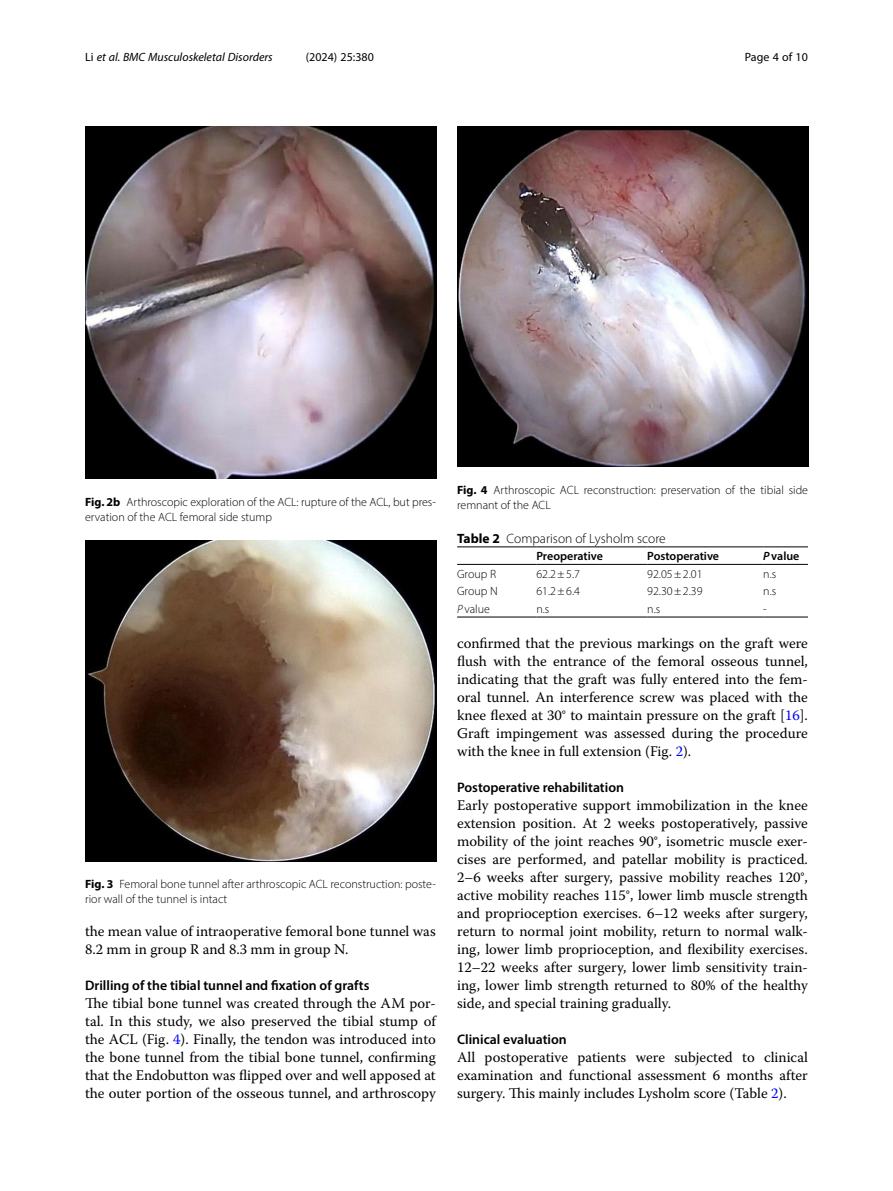
<style>
.page{position:relative;width:893px;height:1191px;background:#fff}
.page>*{position:absolute;margin:0;border:0;box-sizing:border-box;transform-origin:0 0}
.Body_Text{font:14.7px/18px "Warnock Pro";color:#000;text-align:justify}
.Head_2{font:600 13.8px "Myriad Pro";color:#000}
.Table_Caption{font:300 13.5px "Myriad Pro";color:#000}
.Figure_Caption{font:300 12px/15px "Myriad Pro";color:#000}
.Table_Body{font:300 12px "Myriad Pro";color:#000}
.t1{font:italic 12px "Myriad Pro";color:#000}
.Table_Head{font:600 12px "Myriad Pro";color:#000}
.t2{font:12px "Myriad Pro";color:#000}
.s1{font-style:normal}
.s2{font-weight:700}
.s3{color:#00f}
.s4{font-style:italic}
</style>
<div class="page">
<hr style="left:457px;top:564px;width:79px;height:1px;background:#000">
<hr style="left:536px;top:546px;width:111px;height:1px;background:#000">
<hr style="left:536px;top:564px;width:111px;height:1px;background:#000">
<hr style="left:647px;top:546px;width:116px;height:1px;background:#000">
<hr style="left:647px;top:564px;width:116px;height:1px;background:#000">
<hr style="left:763px;top:546px;width:45px;height:1px;background:#000">
<hr style="left:763px;top:564px;width:45px;height:1px;background:#000">
<hr style="left:457px;top:617px;width:79px;height:1px;background:#000">
<hr style="left:536px;top:617px;width:111px;height:1px;background:#000">
<hr style="left:647px;top:617px;width:116px;height:1px;background:#000">
<hr style="left:763px;top:617px;width:45px;height:1px;background:#000">
<hr style="left:457px;top:546px;width:79px;height:1px;background:#000">
<img style="left:457px;top:126px;width:351px;height:341px">
<img style="left:85px;top:540px;width:351px;height:321px">
<img style="left:85px;top:126px;width:351px;height:352px">
<p class="t1" style="left:85px;top:50px;width:189px"><span class="s1">Li</span> et al. BMC Musculoskeletal Disorders</p>
<p class="t2" style="left:306px;top:50px;width:70px">(2024) 25:380</p>
<p class="t2" style="left:745px;top:50px;width:65px">Page 4 of 10</p>
<p class="Figure_Caption" style="left:85px;top:494px;width:352px"><span class="s2">Fig. 2b</span> Arthroscopic exploration of the ACL: rupture of the ACL, but pres&shy;ervation of the ACL femoral side stump</p>
<p class="Figure_Caption" style="left:85px;top:876px;width:352px"><span class="s2">Fig. 3</span> Femoral bone tunnel after arthroscopic ACL reconstruction: poste&shy;rior wall of the tunnel is intact</p>
<p class="Body_Text" style="left:85px;top:922px;width:352px">the mean value of intraoperative femoral bone tunnel was<br>8.2 mm in group R and 8.3 mm in group N.</p>
<p class="Head_2" style="left:85px;top:977px;width:286px">Drilling of the tibial tunnel and fixation of grafts</p>
<p class="Body_Text" style="left:85px;top:994px;width:352px">The tibial bone tunnel was created through the AM por&shy;tal. In this study, we also preserved the tibial stump of the ACL (Fig. <span class="s3">4</span>). Finally, the tendon was introduced into the bone tunnel from the tibial bone tunnel, confirming that the Endobutton was flipped over and well apposed at the outer portion of the osseous tunnel, and arthroscopy</p>
<p class="Figure_Caption" style="left:457px;top:482px;width:352px"><span class="s2">Fig. 4</span> Arthroscopic ACL reconstruction: preservation of the tibial side remnant of the ACL</p>
<p class="Table_Caption" style="left:457px;top:530px;width:210px"><span class="s2">Table 2</span> Comparison of Lysholm score</p>
<p class="Table_Head" style="left:536px;top:548px;width:68px">Preoperative</p>
<p class="Table_Head" style="left:647px;top:548px;width:73px">Postoperative</p>
<p class="Table_Head" style="left:763px;top:548px;width:38px"><span class="s4">P</span>value</p>
<p class="Table_Body" style="left:457px;top:566px;width:40px">Group R</p>
<p class="Table_Body" style="left:536px;top:566px;width:45px">62.2±5.7</p>
<p class="Table_Body" style="left:647px;top:566px;width:57px">92.05±2.01</p>
<p class="Table_Body" style="left:763px;top:566px;width:14px">n.s</p>
<p class="Table_Body" style="left:457px;top:584px;width:42px">Group N</p>
<p class="Table_Body" style="left:536px;top:584px;width:45px">61.2±6.4</p>
<p class="Table_Body" style="left:647px;top:584px;width:57px">92.30±2.39</p>
<p class="Table_Body" style="left:763px;top:584px;width:14px">n.s</p>
<p class="Table_Body" style="left:457px;top:601px;width:34px"><span class="s4">P</span> value</p>
<p class="Table_Body" style="left:536px;top:601px;width:14px">n.s</p>
<p class="Table_Body" style="left:647px;top:601px;width:14px">n.s</p>
<p class="Table_Body" style="left:763px;top:601px;width:5px">-</p>
<p class="Body_Text" style="left:457px;top:634px;width:352px">confirmed that the previous markings on the graft were flush with the entrance of the femoral osseous tunnel, indicating that the graft was fully entered into the fem&shy;oral tunnel. An interference screw was placed with the knee flexed at 30° to maintain pressure on the graft [<span class="s3">16</span>].<br>Graft impingement was assessed during the procedure with the knee in full extension (Fig. <span class="s3">2</span>).</p>
<p class="Head_2" style="left:457px;top:779px;width:168px">Postoperative rehabilitation</p>
<p class="Body_Text" style="left:457px;top:796px;width:352px">Early postoperative support immobilization in the knee extension position. At 2 weeks postoperatively, passive mobility of the joint reaches 90°, isometric muscle exer&shy;cises are performed, and patellar mobility is practiced.<br>2–6 weeks after surgery, passive mobility reaches 120°, active mobility reaches 115°, lower limb muscle strength and proprioception exercises. 6–12 weeks after surgery, return to normal joint mobility, return to normal walk&shy;ing, lower limb proprioception, and flexibility exercises.<br>12–22 weeks after surgery, lower limb sensitivity train&shy;ing, lower limb strength returned to 80% of the healthy side, and special training gradually.</p>
<p class="Head_2" style="left:457px;top:1031px;width:111px">Clinical evaluation</p>
<p class="Body_Text" style="left:457px;top:1048px;width:352px">All postoperative patients were subjected to clinical examination and functional assessment 6 months after surgery. This mainly includes Lysholm score (Table <span class="s3">2</span>).</p>
</div>
